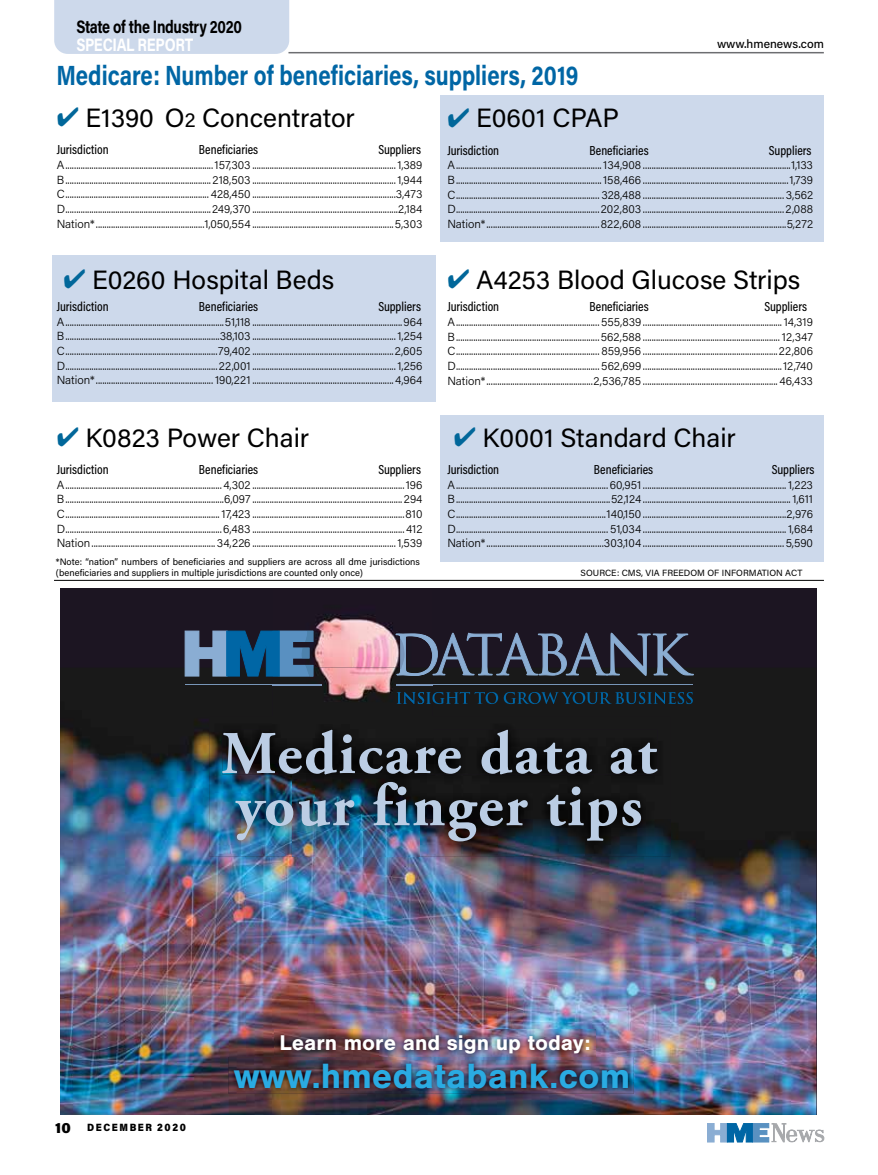
<style>
.page{position:relative;width:878px;height:1175px;background:#fff}
.page>*{position:absolute;margin:0;border:0;box-sizing:border-box;transform-origin:0 0}
.t1{font:700 60.45px/52.2px "Adobe Garamond Pro";letter-spacing:.03em;color:#bbcde4}
.t2{font:700 36.45px "Nimbus San";color:#2aabe2}
.t3{font:700 27.75px "Acumin Pro";color:#0066a5;scale:.8 1}
.t4{font:26.4px "Acumin Pro";color:#000}
.t5{font:700 22.05px "Nimbus San";color:#fff}
.t6{font:700 18px "Acumin Pro";letter-spacing:-.025em;color:#000;scale:.8 1}
.t7{font:700 18px "Acumin Pro";letter-spacing:-.02em;color:#fff;scale:.8 1}
.t8{font:500 13.2px "Acumin Pro Cond";color:#000}
.t9{font:500 12px "Acumin Pro";color:#000}
.t10{font:300 11.7px/14.7px "Acumin Pro";color:#000;text-align:justify}
.t11{font:900 10.5px "Acumin Pro";letter-spacing:.165em;color:#000;scale:.9 1}
.t12{font:9.3px/11.2px "Acumin Pro";color:#000}
.t13{font:9px "Acumin Pro";color:#000}
.s1{color:#01679a}
.s2{font-size:20.55px}
.s3{font-size:15px}
</style>
<div class="page">
<hr style="left:288px;top:52px;width:535px;height:1px;background:#6d6e71">
<div style="left:54px;top:0;width:235px;height:54px;background:#cdd9eb"></div>
<svg style="left:707px;top:1123px;width:117px;height:19px"></svg>
<hr style="left:54px;top:580px;width:770px;height:1px;background:#000">
<div style="left:440px;top:415px;width:383px;height:147px;background:#cdd9eb"></div>
<div style="left:440px;top:95px;width:383px;height:146px;background:#cdd9eb"></div>
<div style="left:52px;top:255px;width:384px;height:147px;background:#cdd9eb"></div>
<div style="left:60px;top:588px;width:756px;height:526px;background:#1c1522"></div>
<img style="left:60px;top:685px;width:756px;height:429px">
<hr style="left:185px;top:684px;width:136px;height:1px;background:#7896b7">
<hr style="left:396px;top:684px;width:297px;height:1px;background:#7896b7">
<img style="left:228px;top:1057px;width:405px;height:36px">
<img style="left:275px;top:1029px;width:320px;height:30px">
<img style="left:419px;top:716px;width:252px;height:140px">
<img style="left:209px;top:716px;width:84px;height:140px">
<img style="left:293px;top:774px;width:126px;height:82px">
<img style="left:222px;top:729px;width:435px;height:45px">
<img style="left:272px;top:614px;width:160px;height:115px">
<svg style="left:395px;top:632px;width:299px;height:44px"></svg>
<svg style="left:184px;top:630px;width:129px;height:47px"></svg>
<img style="left:400px;top:639px;width:4px;height:30px">
<img style="left:272px;top:684px;width:49px;height:1px">
<img style="left:396px;top:684px;width:36px;height:1px">
<svg style="left:396px;top:692px;width:296px;height:12px"></svg>
<img style="left:272px;top:729px;width:160px;height:8px">
<h3 class="t6" style="left:76px;top:14px;width:209px">State of the Industry 2020</h3>
<h3 class="t7" style="left:76px;top:32px;width:148px">SPECIAL REPORT</h3>
<h3 class="t3" style="left:56px;top:56px;width:654px">Medicare: Number of beneficiaries, suppliers, 2019</h3>
<p class="t9" style="left:717px;top:35px;width:108px">www.hmenews.com</p>
<h3 class="t4" style="left:57px;top:99px;width:299px"><span class="s1">✔</span> E1390 O<span class="s2">2</span> Concentrator</h3>
<p class="t8" style="left:57px;top:141px;width:53px">Jurisdiction</p>
<p class="t8" style="left:199px;top:141px;width:61px">Beneficiaries</p>
<p class="t8" style="left:378px;top:141px;width:44px">Suppliers</p>
<p class="t10" style="left:57px;top:157px;width:367px">A....................................................................157,303 ..................................................................1,389<br>B................................................................... 218,503 ..................................................................1,944<br>C.................................................................. 428,450 ..................................................................3,473<br>D...................................................................249,370 ...................................................................2,184<br>Nation*..................................................1,050,554 .................................................................5,303</p>
<h3 class="t4" style="left:63px;top:261px;width:272px"><span class="s1">✔</span> E0260 Hospital Beds</h3>
<p class="t8" style="left:57px;top:298px;width:53px">Jurisdiction</p>
<p class="t8" style="left:199px;top:298px;width:61px">Beneficiaries</p>
<p class="t8" style="left:378px;top:298px;width:44px">Suppliers</p>
<p class="t10" style="left:57px;top:314px;width:367px">A.........................................................................51,118 .....................................................................964<br>B.......................................................................38,103 ..................................................................1,254<br>C......................................................................79,402 .................................................................2,605<br>D......................................................................22,001..................................................................1,256<br>Nation*......................................................190,221.................................................................4,964</p>
<h3 class="t4" style="left:57px;top:419px;width:254px"><span class="s1">✔</span> K0823 Power Chair</h3>
<p class="t8" style="left:57px;top:461px;width:53px">Jurisdiction</p>
<p class="t8" style="left:199px;top:461px;width:61px">Beneficiaries</p>
<p class="t8" style="left:378px;top:461px;width:44px">Suppliers</p>
<p class="t10" style="left:57px;top:477px;width:367px">A........................................................................4,302 ......................................................................196<br>B.........................................................................6,097 ..................................................................... 294<br>C.......................................................................17,423 ......................................................................810<br>D........................................................................6,483 ......................................................................412<br>Nation.........................................................34,226 ..................................................................1,539</p>
<p class="t12" style="left:56px;top:556px;width:365px">*Note: “nation” numbers of beneficiaries and suppliers are across all dme jurisdictions (beneficiaries and suppliers in multiple jurisdictions are counted only once)</p>
<h3 class="t4" style="left:447px;top:100px;width:173px"><span class="s1">✔</span> E0601 CPAP</h3>
<p class="t8" style="left:447px;top:141px;width:53px">Jurisdiction</p>
<p class="t8" style="left:589px;top:141px;width:61px">Beneficiaries</p>
<p class="t8" style="left:769px;top:141px;width:44px">Suppliers</p>
<p class="t10" style="left:447px;top:157px;width:367px">A...................................................................134,908 ....................................................................1,133<br>B...................................................................158,466 ...................................................................1,739<br>C.................................................................. 328,488 ................................................................. 3,562<br>D..................................................................202,803 .................................................................2,088<br>Nation*....................................................822,608 ..................................................................5,272</p>
<h3 class="t4" style="left:447px;top:261px;width:354px"><span class="s1">✔</span> A4253 Blood Glucose Strips</h3>
<p class="t8" style="left:447px;top:298px;width:53px">Jurisdiction</p>
<p class="t8" style="left:589px;top:298px;width:61px">Beneficiaries</p>
<p class="t8" style="left:764px;top:298px;width:44px">Suppliers</p>
<p class="t10" style="left:447px;top:314px;width:367px">A.................................................................. 555,839 ................................................................14,319<br>B..................................................................562,588 ............................................................... 12,347<br>C.................................................................. 859,956 ..............................................................22,806<br>D.................................................................. 562,699 ................................................................12,740<br>Nation*.................................................2,536,785 .............................................................. 46,433</p>
<h3 class="t4" style="left:454px;top:419px;width:283px"><span class="s1">✔</span> K0001 Standard Chair</h3>
<p class="t8" style="left:447px;top:461px;width:53px">Jurisdiction</p>
<p class="t8" style="left:594px;top:461px;width:61px">Beneficiaries</p>
<p class="t8" style="left:771px;top:461px;width:44px">Suppliers</p>
<p class="t10" style="left:447px;top:477px;width:367px">A...................................................................... 60,951..................................................................1,223<br>B.......................................................................52,124 ....................................................................1,611<br>C.....................................................................140,150 ..................................................................2,976<br>D...................................................................... 51,034 ..................................................................1,684<br>Nation*......................................................303,104 .................................................................5,590</p>
<p class="t13" style="left:580px;top:566px;width:223px">SOURCE: CMS, VIA FREEDOM OF INFORMATION ACT</p>
<h1 class="t1" style="left:221px;top:729px;width:437px">Medicare data at your finger tips</h1>
<h3 class="t5" style="left:279px;top:1030px;width:313px">Learn more and sign up today:</h3>
<p class="t11" style="left:55px;top:1119px;width:147px"><span class="s3">10</span> DECEMBER 2020</p>
<h2 class="t2" style="left:234px;top:1055px;width:398px">www.hmedatabank.com</h2>
</div>
